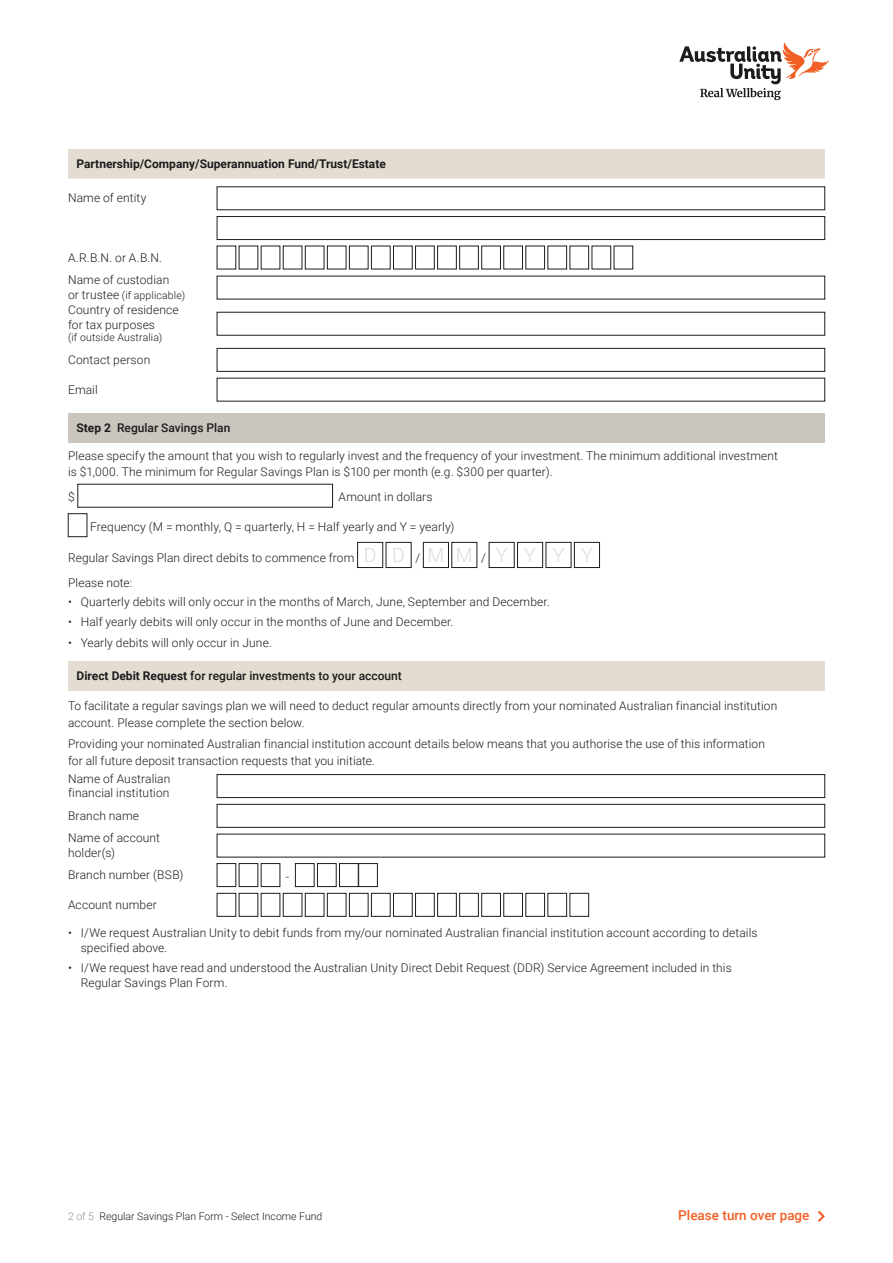
<style>
.page{position:relative;width:893px;height:1263px;background:#fff}
.page>*{position:absolute;margin:0;border:0;box-sizing:border-box;transform-origin:0 0}
.t1{font:500 13.5px "Roboto";color:#f15f24}
.t2{font:300 12px/22.5px "Roboto";letter-spacing:.01em;color:#1e1b1d}
.t3{font:500 12px "Roboto";color:#1e1b1d}
.t4{font:700 12px "Roboto";color:#1e1b1d}
.t5{font:300 10.5px "Roboto";color:#1e1b1d}
.s1{font-size:12px}
.s2{font-weight:700}
.s3{font-size:19.5px;color:#dddcdc}
.s4{color:#949293}
</style>
<div class="page">
<svg style="left:679px;top:42px;width:150px;height:58px"></svg>
<svg style="left:818px;top:1210px;width:7px;height:12px"></svg>
<div style="left:68px;top:149px;width:757px;height:30px;background:#e3ddd1"></div>
<svg style="left:68px;top:186px;width:757px;height:382px"></svg>
<div style="left:68px;top:413px;width:757px;height:29px;background:#cbc6bd"></div>
<div style="left:217px;top:187px;width:608px;height:23px;background:#fff"></div>
<div style="left:217px;top:216px;width:608px;height:24px;background:#fff;border:1px solid #1e1b1d"></div>
<div style="left:217px;top:246px;width:19px;height:23px;background:#fff"></div>
<div style="left:239px;top:246px;width:19px;height:23px;background:#fff"></div>
<div style="left:261px;top:246px;width:19px;height:23px;background:#fff"></div>
<div style="left:283px;top:246px;width:19px;height:23px;background:#fff"></div>
<div style="left:305px;top:246px;width:19px;height:23px;background:#fff;border:1px solid #1e1b1d"></div>
<div style="left:327px;top:246px;width:19px;height:23px;background:#fff;border:1px solid #1e1b1d"></div>
<div style="left:349px;top:246px;width:19px;height:23px;background:#fff;border:1px solid #1e1b1d"></div>
<div style="left:371px;top:246px;width:19px;height:23px;background:#fff;border:1px solid #1e1b1d"></div>
<div style="left:393px;top:246px;width:19px;height:23px;background:#fff;border:1px solid #1e1b1d"></div>
<div style="left:415px;top:246px;width:19px;height:23px;background:#fff;border:1px solid #1e1b1d"></div>
<div style="left:437px;top:246px;width:20px;height:23px;background:#fff;border:1px solid #1e1b1d"></div>
<div style="left:459px;top:246px;width:20px;height:23px;background:#fff;border:1px solid #1e1b1d"></div>
<div style="left:481px;top:246px;width:20px;height:23px;background:#fff;border:1px solid #1e1b1d"></div>
<div style="left:504px;top:246px;width:19px;height:23px;background:#fff;border:1px solid #1e1b1d"></div>
<div style="left:526px;top:246px;width:19px;height:23px;background:#fff;border:1px solid #1e1b1d"></div>
<div style="left:548px;top:246px;width:19px;height:23px;background:#fff;border:1px solid #1e1b1d"></div>
<div style="left:570px;top:246px;width:19px;height:23px;background:#fff;border:1px solid #1e1b1d"></div>
<div style="left:592px;top:246px;width:19px;height:23px;background:#fff;border:1px solid #1e1b1d"></div>
<div style="left:614px;top:246px;width:19px;height:23px;background:#fff"></div>
<div style="left:217px;top:276px;width:608px;height:23px;background:#fff"></div>
<div style="left:217px;top:312px;width:608px;height:23px;background:#fff"></div>
<div style="left:217px;top:348px;width:608px;height:24px;background:#fff;border:1px solid #1e1b1d"></div>
<div style="left:217px;top:378px;width:608px;height:23px;background:#fff"></div>
<div style="left:78px;top:484px;width:255px;height:23px;background:#fff"></div>
<div style="left:68px;top:513px;width:19px;height:24px;background:#fff;border:1px solid #1e1b1d"></div>
<div style="left:358px;top:542px;width:25px;height:25px;background:#fff"></div>
<div style="left:357px;top:542px;width:26px;height:26px;border:1px solid #1e1b1d"></div>
<div style="left:386px;top:542px;width:25px;height:25px;background:#fff"></div>
<div style="left:386px;top:542px;width:25px;height:26px;border:1px solid #1e1b1d"></div>
<div style="left:423px;top:542px;width:25px;height:25px;background:#fff"></div>
<div style="left:423px;top:542px;width:26px;height:26px;border:1px solid #1e1b1d"></div>
<div style="left:452px;top:542px;width:25px;height:25px;background:#fff"></div>
<div style="left:452px;top:542px;width:25px;height:26px;border:1px solid #1e1b1d"></div>
<div style="left:489px;top:542px;width:25px;height:25px;background:#fff"></div>
<div style="left:489px;top:542px;width:25px;height:26px;border:1px solid #1e1b1d"></div>
<div style="left:517px;top:542px;width:26px;height:25px;background:#fff"></div>
<div style="left:517px;top:542px;width:26px;height:26px;border:1px solid #1e1b1d"></div>
<div style="left:546px;top:542px;width:25px;height:25px;background:#fff"></div>
<div style="left:546px;top:542px;width:25px;height:26px;border:1px solid #1e1b1d"></div>
<div style="left:574px;top:542px;width:25px;height:25px;background:#fff"></div>
<div style="left:574px;top:542px;width:26px;height:26px;border:1px solid #1e1b1d"></div>
<div style="left:68px;top:661px;width:757px;height:30px;background:#e3ddd1"></div>
<div style="left:217px;top:774px;width:608px;height:24px;background:#fff;border:1px solid #1e1b1d"></div>
<div style="left:217px;top:804px;width:608px;height:23px;background:#fff;border:1px solid #1e1b1d"></div>
<div style="left:217px;top:863px;width:19px;height:24px;background:#fff;border:1px solid #1e1b1d"></div>
<div style="left:239px;top:863px;width:19px;height:24px;background:#fff;border:1px solid #1e1b1d"></div>
<div style="left:261px;top:863px;width:19px;height:24px;background:#fff;border:1px solid #1e1b1d"></div>
<div style="left:295px;top:863px;width:19px;height:24px;background:#fff;border:1px solid #1e1b1d"></div>
<div style="left:317px;top:863px;width:19px;height:24px;background:#fff;border:1px solid #1e1b1d"></div>
<div style="left:339px;top:863px;width:19px;height:24px;background:#fff;border:1px solid #1e1b1d"></div>
<div style="left:358px;top:863px;width:20px;height:24px;background:#fff;border:1px solid #1e1b1d"></div>
<div style="left:305px;top:893px;width:19px;height:23px;background:#fff;border:1px solid #1e1b1d"></div>
<div style="left:327px;top:893px;width:19px;height:23px;background:#fff;border:1px solid #1e1b1d"></div>
<div style="left:349px;top:893px;width:19px;height:23px;background:#fff;border:1px solid #1e1b1d"></div>
<div style="left:371px;top:893px;width:19px;height:23px;background:#fff;border:1px solid #1e1b1d"></div>
<div style="left:393px;top:893px;width:19px;height:23px;background:#fff;border:1px solid #1e1b1d"></div>
<div style="left:415px;top:893px;width:19px;height:23px;background:#fff;border:1px solid #1e1b1d"></div>
<div style="left:437px;top:893px;width:20px;height:23px;background:#fff;border:1px solid #1e1b1d"></div>
<div style="left:459px;top:893px;width:20px;height:23px;background:#fff;border:1px solid #1e1b1d"></div>
<div style="left:481px;top:893px;width:20px;height:23px;background:#fff;border:1px solid #1e1b1d"></div>
<div style="left:504px;top:893px;width:19px;height:23px;background:#fff;border:1px solid #1e1b1d"></div>
<div style="left:526px;top:893px;width:19px;height:23px;background:#fff;border:1px solid #1e1b1d"></div>
<div style="left:548px;top:893px;width:19px;height:23px;background:#fff;border:1px solid #1e1b1d"></div>
<div style="left:570px;top:893px;width:19px;height:23px;background:#fff;border:1px solid #1e1b1d"></div>
<p class="t4" style="left:77px;top:155px;width:311px">Partnership/Company/Superannuation Fund/Trust/Estate</p>
<p class="t2" style="left:68px;top:186px;width:80px">Name of entity</p>
<p class="t2" style="left:68px;top:246px;width:103px">A.R.B.N. or A.B.N.<br>Name of custodian</p>
<p class="t5" style="left:68px;top:288px;width:119px"><span class="s1">or trustee</span> (if applicable)</p>
<p class="t2" style="left:68px;top:302px;width:112px;line-height:14.4px">Country of residence for tax purposes</p>
<p class="t5" style="left:68px;top:330px;width:96px">(if outside Australia)</p>
<p class="t2" style="left:68px;top:348px;width:84px">Contact person</p>
<p class="t2" style="left:68px;top:378px;width:31px">Email</p>
<p class="t3" style="left:77px;top:419px;width:155px"><span class="s2">Step 2</span> Regular Savings Plan</p>
<p class="t2" style="left:68px;top:447px;width:712px;line-height:16.5px">Please specify the amount that you wish to regularly invest and the frequency of your investment. The minimum additional investment is $1,000. The minimum for Regular Savings Plan is $100 per month (e.g. $300 per quarter).</p>
<p class="t2" style="left:68px;top:485px;width:8px">$</p>
<p class="t2" style="left:339px;top:485px;width:95px">Amount in dollars</p>
<p class="t2" style="left:90px;top:515px;width:366px">Frequency (M = monthly, Q = quarterly, H = Half yearly and Y = yearly)</p>
<p class="t2" style="left:68px;top:544px;width:526px;line-height:25.2px">Regular Savings Plan direct debits to commence from <span class="s3">D D</span> / <span class="s3">M M</span> / <span class="s3">Y Y Y Y<br></span>Please note:</p>
<p class="t2" style="left:68px;top:590px;width:483px">• Quarterly debits will only occur in the months of March, June, September and December.</p>
<p class="t2" style="left:68px;top:610px;width:387px">• Half yearly debits will only occur in the months of June and December.</p>
<p class="t2" style="left:68px;top:631px;width:205px">• Yearly debits will only occur in June.</p>
<p class="t3" style="left:77px;top:668px;width:327px"><span class="s2">Direct Debit Request</span> for regular investments to your account</p>
<p class="t2" style="left:68px;top:697px;width:711px;line-height:16.5px">To facilitate a regular savings plan we will need to deduct regular amounts directly from your nominated Australian financial institution account. Please complete the section below.</p>
<p class="t2" style="left:68px;top:735px;width:698px;line-height:16.5px">Providing your nominated Australian financial institution account details below means that you authorise the use of this information for all future deposit transaction requests that you initiate.</p>
<p class="t2" style="left:68px;top:771px;width:104px;line-height:14.4px">Name of Australian financial institution</p>
<p class="t2" style="left:68px;top:804px;width:94px">Branch name<br>Name of account</p>
<p class="t2" style="left:68px;top:841px;width:117px">holder(s)<br>Branch number (BSB)</p>
<p class="t2" style="left:286px;top:865px;width:5px">-</p>
<p class="t2" style="left:68px;top:893px;width:90px">Account number</p>
<p class="t2" style="left:81px;top:924px;width:678px;line-height:15px;text-indent:-13px">• I/We request Australian Unity to debit funds from my/our nominated Australian financial institution account according to details specified above.</p>
<p class="t2" style="left:81px;top:960px;width:652px;line-height:15px;text-indent:-13px">• I/We request have read and understood the Australian Unity Direct Debit Request (DDR) Service Agreement included in this<br>Regular Savings Plan Form.</p>
<p class="t5" style="left:68px;top:1209px;width:256px"><span class="s4">2 of 5</span> Regular Savings Plan Form - Select Income Fund</p>
<p class="t1" style="left:678px;top:1206px;width:133px">Please turn over page</p>
</div>
